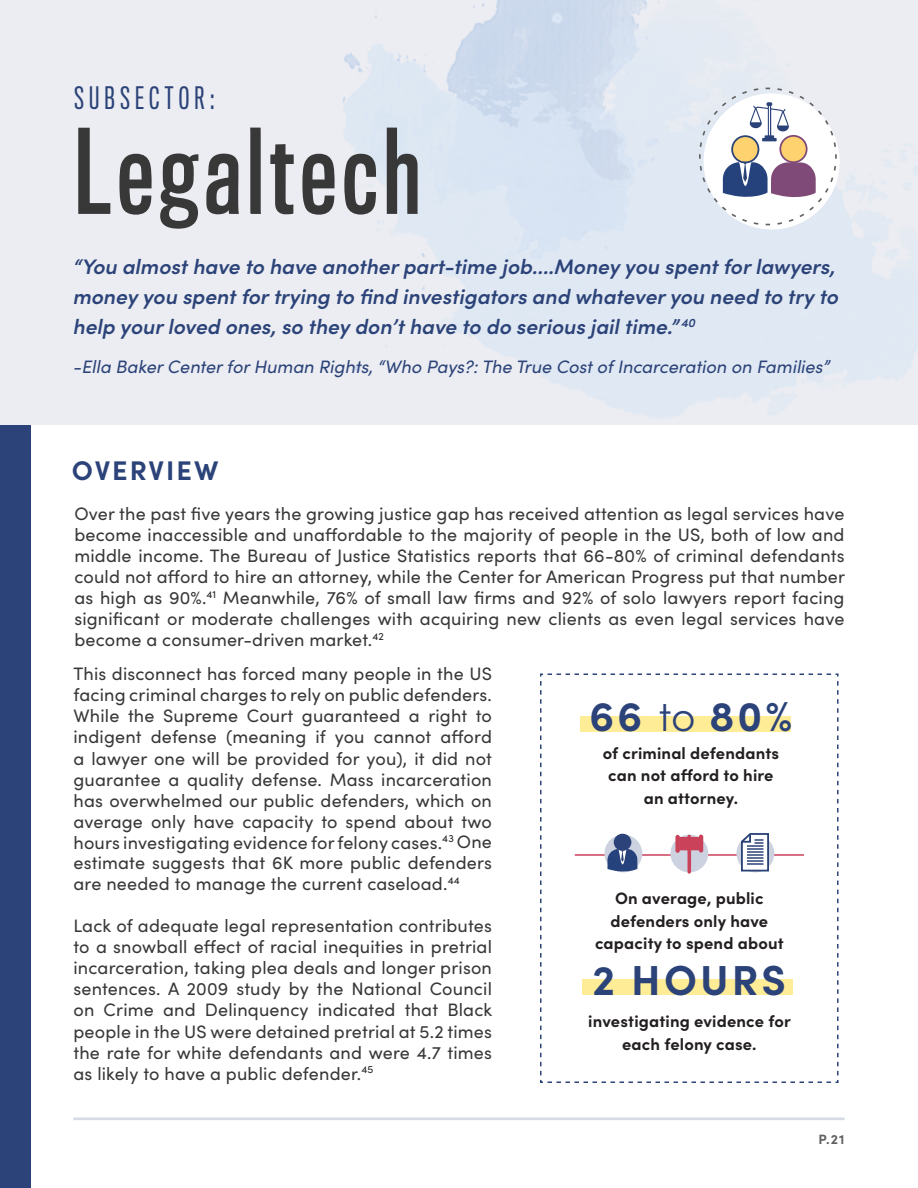
<style>
.page{position:relative;width:918px;height:1188px;background:#fff}
.page>*{position:absolute;margin:0;border:0;box-sizing:border-box;transform-origin:0 0}
.t1{font:108px "Titling Gothic FB Comp Standard";letter-spacing:.06em;color:#383838}
.t2{font:700 42px "Sofia Pro";letter-spacing:.075em;color:#2c4379}
.t3{font:28.5px "Titling Gothic FB Comp";letter-spacing:.185em;color:#2b4278}
.t4{font:700 27px "Sofia Pro";letter-spacing:.075em;color:#2c4379}
.t5{font:italic 600 21px/30px "Sofia Pro";color:#2c4379}
.t6{font:18px/21px "Sofia Pro";letter-spacing:.01em;color:#383838;text-align:justify}
.t7{font:italic 18px "Sofia Pro";color:#2c4379}
.t8{font:700 16.5px/22.5px "Sofia Pro";letter-spacing:.01em;color:#231f20;text-align:center}
.t9{font:700 13.5px "Sofia Pro";color:#606060}
.s1{font-weight:300}
</style>
<div class="page">
<div style="left:0;top:332px;width:31px;height:856px;background:#2c4379"></div>
<svg style="left:0;top:0;width:918px;height:424px;background:#e5eaf2"></svg>
<svg style="left:698px;top:87px;width:140px;height:139px"></svg>
<hr style="left:74px;top:1118px;width:770px;height:2px;background:#d5dae4">
<svg style="left:540px;top:673px;width:299px;height:410px"></svg>
<div style="left:582px;top:979px;width:211px;height:16px;background:#ffec97"></div>
<div style="left:581px;top:716px;width:210px;height:16px;background:#ffec97"></div>
<hr style="left:575px;top:854px;width:229px;height:2px;background:#ca415a">
<div style="left:604px;top:835px;width:38px;height:37px;background:#ccd2df;border-radius:50%"></div>
<div style="left:670px;top:835px;width:38px;height:37px;background:#ccd2df;border-radius:50%"></div>
<div style="left:736px;top:835px;width:38px;height:37px;background:#ccd2df;border-radius:50%"></div>
<div style="left:614px;top:834px;width:17px;height:17px;background:#2c4379;border-radius:50%"></div>
<svg style="left:607px;top:849px;width:31px;height:23px"></svg>
<div style="left:675px;top:835px;width:5px;height:18px;background:#ca415a;border-radius:2px"></div>
<hr style="left:699px;top:835px;width:4px;height:18px;background:#ca415a;border-radius:2px">
<svg style="left:679px;top:835px;width:20px;height:39px"></svg>
<svg style="left:740px;top:832px;width:30px;height:40px"></svg>
<p class="t3" style="left:74px;top:82px;width:142px">SUBSECTOR:</p>
<p class="t1" style="left:74px;top:110px;width:348px">Legaltech</p>
<p class="t5" style="left:74px;top:250px;width:767px">“You almost have to have another part-time job….Money you spent for lawyers, money you spent for trying to find investigators and whatever you need to try to help your loved ones, so they don’t have to do serious jail time.” <sup>40</sup></p>
<p class="t7" style="left:74px;top:353px;width:758px">-Ella Baker Center for Human Rights, “Who Pays?: The True Cost of Incarceration on Families”</p>
<p class="t4" style="left:72px;top:449px;width:148px">OVERVIEW</p>
<p class="t6" style="left:74px;top:502px;width:772px">Over the past five years the growing justice gap has received attention as legal services have become inaccessible and unaffordable to the majority of people in the US, both of low and middle income. The Bureau of Justice Statistics reports that 66-80% of criminal defendants could not afford to hire an attorney, while the Center for American Progress put that number as high as 90%.<sup>41</sup> Meanwhile, 76% of small law firms and 92% of solo lawyers report facing significant or moderate challenges with acquiring new clients as even legal services have become a consumer-driven market.<sup>42</sup></p>
<p class="t6" style="left:74px;top:663px;width:420px">This disconnect has forced many people in the US facing criminal charges to rely on public defenders.<br>While the Supreme Court guaranteed a right to indigent defense (meaning if you cannot afford a lawyer one will be provided for you), it did not guarantee a quality defense. Mass incarceration has overwhelmed our public defenders, which on average only have capacity to spend about two hours investigating evidence for felony cases.<sup>43</sup> One estimate suggests that 6K more public defenders are needed to manage the current caseload.<sup>44</sup></p>
<p class="t6" style="left:74px;top:915px;width:420px">Lack of adequate legal representation contributes to a snowball effect of racial inequities in pretrial incarceration, taking plea deals and longer prison sentences. A 2009 study by the National Council on Crime and Delinquency indicated that Black people in the US were detained pretrial at 5.2 times the rate for white defendants and were 4.7 times as likely to have a public defender.<sup>45</sup></p>
<p class="t2" style="left:590px;top:684px;width:204px">66 <span class="s1">to</span> 80%</p>
<p class="t8" style="left:603px;top:740px;width:178px">of criminal defendants can not afford to hire an attorney.</p>
<p class="t8" style="left:595px;top:886px;width:190px">On average, public defenders only have capacity to spend about</p>
<p class="t2" style="left:592px;top:947px;width:195px">2 HOURS</p>
<p class="t8" style="left:588px;top:1009px;width:204px">investigating evidence for each felony case.</p>
<p class="t9" style="left:819px;top:1129px;width:27px">P.21</p>
</div>
